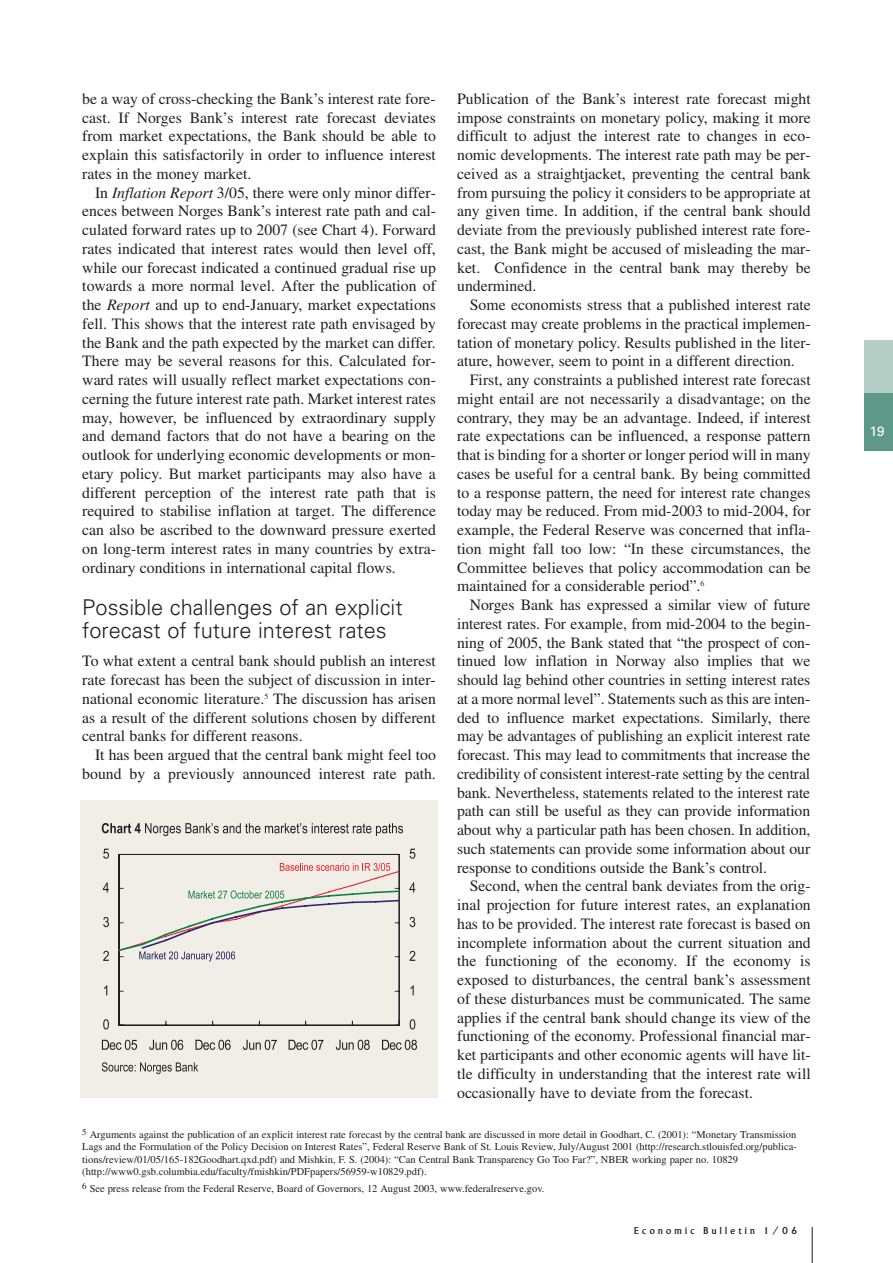
<style>
.page{position:relative;width:893px;height:1263px;background:#fff}
.page>*{position:absolute;margin:0;border:0;box-sizing:border-box;transform-origin:0 0}
.t1{font:300 21.75px/23.2px "Univers";color:#231f20}
.t2{font:15.75px/18.8px "Times";color:#231f20;text-align:justify}
.t3{font:13.5px "Univers";color:#fff}
.t4{font:10.5px/12.6px "Times";color:#231f20}
.t5{font:10.5px "Albertus";letter-spacing:.31em;color:#231f20}
.s1{font-style:italic}
</style>
<div class="page">
<hr style="left:812px;top:1227px;width:1px;height:36px;background:#231f20">
<div style="left:864px;top:340px;width:29px;height:111px;background:#b5cfc7"></div>
<div style="left:864px;top:393px;width:29px;height:58px;background:#5e9988"></div>
<div style="left:81px;top:800px;width:357px;height:298px;background:#f1ede7"></div>
<svg style="left:102px;top:823px;width:301px;height:13px"></svg>
<hr style="left:119px;top:854px;width:1px;height:171px;background:#231f20">
<hr style="left:119px;top:1025px;width:280px;height:1px;background:#231f20">
<hr style="left:119px;top:854px;width:280px;height:1px;background:#231f20">
<hr style="left:399px;top:854px;width:1px;height:171px;background:#231f20">
<svg style="left:103px;top:1019px;width:6px;height:10px"></svg>
<svg style="left:104px;top:985px;width:3px;height:10px"></svg>
<svg style="left:103px;top:951px;width:6px;height:10px"></svg>
<svg style="left:103px;top:917px;width:6px;height:10px"></svg>
<svg style="left:103px;top:882px;width:6px;height:10px"></svg>
<svg style="left:103px;top:849px;width:6px;height:10px"></svg>
<svg style="left:102px;top:1040px;width:35px;height:10px"></svg>
<svg style="left:149px;top:1040px;width:34px;height:10px"></svg>
<svg style="left:195px;top:1040px;width:36px;height:10px"></svg>
<svg style="left:243px;top:1040px;width:34px;height:10px"></svg>
<svg style="left:289px;top:1040px;width:35px;height:10px"></svg>
<svg style="left:336px;top:1040px;width:34px;height:10px"></svg>
<svg style="left:382px;top:1040px;width:35px;height:10px"></svg>
<svg style="left:410px;top:1019px;width:5px;height:10px"></svg>
<svg style="left:410px;top:985px;width:4px;height:10px"></svg>
<svg style="left:409px;top:951px;width:6px;height:10px"></svg>
<svg style="left:410px;top:917px;width:5px;height:10px"></svg>
<svg style="left:409px;top:882px;width:6px;height:10px"></svg>
<svg style="left:410px;top:849px;width:5px;height:10px"></svg>
<svg style="left:102px;top:1062px;width:96px;height:12px"></svg>
<svg style="left:118px;top:863px;width:282px;height:98px"></svg>
<p class="t2" style="left:457px;top:91px;width:355px">Publication of the Bank’s interest rate forecast might impose constraints on monetary policy, making it more difficult to adjust the interest rate to changes in eco&shy;nomic developments. The interest rate path may be per&shy;ceived as a straightjacket, preventing the central bank from pursuing the policy it considers to be appropriate at any given time. In addition, if the central bank should deviate from the previously published interest rate fore&shy;cast, the Bank might be accused of misleading the mar&shy;ket. Confidence in the central bank may thereby be undermined.</p>
<p class="t2" style="left:457px;top:297px;width:355px;text-indent:13px">Some economists stress that a published interest rate forecast may create problems in the practical implemen&shy;tation of monetary policy. Results published in the liter&shy;ature, however, seem to point in a different direction.</p>
<p class="t2" style="left:457px;top:372px;width:355px;text-indent:13px">First, any constraints a published interest rate forecast might entail are not necessarily a disadvantage; on the contrary, they may be an advantage. Indeed, if interest rate expectations can be influenced, a response pattern that is binding for a shorter or longer period will in many cases be useful for a central bank. By being committed to a response pattern, the need for interest rate changes today may be reduced. From mid-2003 to mid-2004, for example, the Federal Reserve was concerned that infla&shy;tion might fall too low: “In these circumstances, the Committee believes that policy accommodation can be maintained for a considerable period”.<sup>6</sup></p>
<p class="t2" style="left:457px;top:597px;width:355px;text-indent:13px">Norges Bank has expressed a similar view of future interest rates. For example, from mid-2004 to the begin&shy;ning of 2005, the Bank stated that “the prospect of con&shy;tinued low inflation in Norway also implies that we should lag behind other countries in setting interest rates at a more normal level”. Statements such as this are inten&shy;ded to influence market expectations. Similarly, there may be advantages of publishing an explicit interest rate forecast. This may lead to commitments that increase the credibility of consistent interest-rate setting by the central bank. Nevertheless, statements related to the interest rate path can still be useful as they can provide information about why a particular path has been chosen. In addition, such statements can provide some information about our response to conditions outside the Bank’s control.</p>
<p class="t2" style="left:457px;top:878px;width:355px;text-indent:13px">Second, when the central bank deviates from the orig&shy;inal projection for future interest rates, an explanation has to be provided. The interest rate forecast is based on incomplete information about the current situation and the functioning of the economy. If the economy is exposed to disturbances, the central bank’s assessment of these disturbances must be communicated. The same applies if the central bank should change its view of the functioning of the economy. Professional financial mar&shy;ket participants and other economic agents will have lit&shy;tle difficulty in understanding that the interest rate will occasionally have to deviate from the forecast.</p>
<p class="t4" style="left:82px;top:1129px;width:716px"><sup>5</sup> Arguments against the publication of an explicit interest rate forecast by the central bank are discussed in more detail in Goodhart, C. (2001): “Monetary Transmission Lags and the Formulation of the Policy Decision on Interest Rates”, Federal Reserve Bank of St. Louis Review, July/August 2001 (http://research.stlouisfed.org/publica&shy;tions/review/01/05/165-182Goodhart.qxd.pdf) and Mishkin, F. S. (2004): “Can Central Bank Transparency Go Too Far?”, NBER working paper no. 10829 (http://www0.gsb.columbia.edu/faculty/fmishkin/PDFpapers/56959-w10829.pdf).</p>
<p class="t4" style="left:82px;top:1183px;width:464px"><sup>6</sup> See press release from the Federal Reserve, Board of Governors, 12 August 2003, www.federalreserve.gov.</p>
<p class="t2" style="left:82px;top:91px;width:355px">be a way of cross-checking the Bank’s interest rate fore&shy;cast. If Norges Bank’s interest rate forecast deviates from market expectations, the Bank should be able to explain this satisfactorily in order to influence interest rates in the money market.</p>
<p class="t2" style="left:82px;top:184px;width:355px;text-indent:13px">In <span class="s1">Inflation Report</span> 3/05, there were only minor differ&shy;ences between Norges Bank’s interest rate path and cal&shy;culated forward rates up to 2007 (see Chart 4). Forward rates indicated that interest rates would then level off, while our forecast indicated a continued gradual rise up towards a more normal level. After the publication of the <span class="s1">Report</span> and up to end-January, market expectations fell. This shows that the interest rate path envisaged by the Bank and the path expected by the market can differ.<br>There may be several reasons for this. Calculated for&shy;ward rates will usually reflect market expectations con&shy;cerning the future interest rate path. Market interest rates may, however, be influenced by extraordinary supply and demand factors that do not have a bearing on the outlook for underlying economic developments or mon&shy;etary policy. But market participants may also have a different perception of the interest rate path that is required to stabilise inflation at target. The difference can also be ascribed to the downward pressure exerted on long-term interest rates in many countries by extra&shy;ordinary conditions in international capital flows.</p>
<h1 class="t1" style="left:82px;top:597px;width:322px">Possible challenges of an explicit forecast of future interest rates</h1>
<p class="t2" style="left:82px;top:653px;width:355px">To what extent a central bank should publish an interest rate forecast has been the subject of discussion in inter&shy;national economic literature.<sup>5</sup> The discussion has arisen as a result of the different solutions chosen by different central banks for different reasons.</p>
<p class="t2" style="left:82px;top:747px;width:355px;text-align:right">It has been argued that the central bank might feel too bound by a previously announced interest rate path.</p>
<p class="t5" style="left:634px;top:1227px;width:165px">Economic Bulletin 1/06</p>
<p class="t3" style="left:869px;top:427px;width:17px">19</p>
</div>
